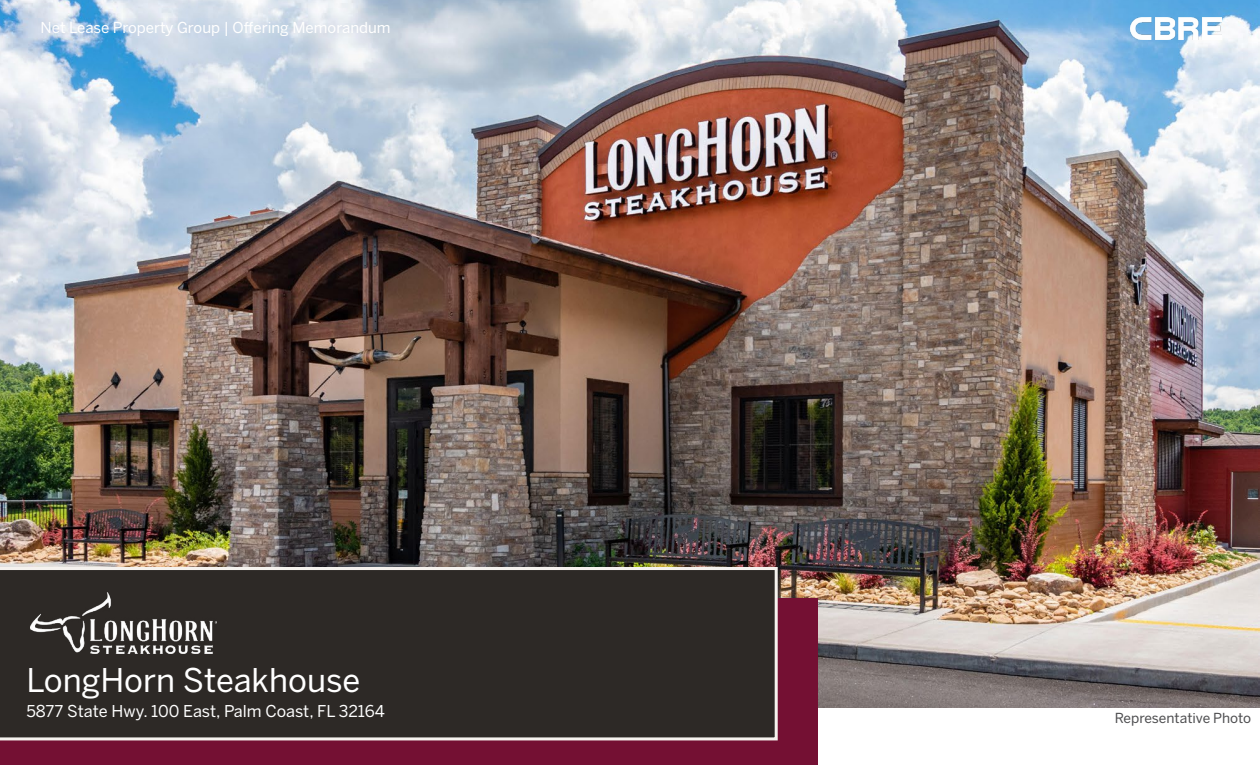
<style>
.page{position:relative;width:1260px;height:765px;background:#fff}
.page>*{position:absolute;margin:0;border:0;box-sizing:border-box;transform-origin:0 0}
.t1{font:32.38px "Benton Sans";color:#fff}
.t2{font:16.25px "Benton Sans";color:#fff}
.t3{font:15px "Benton Sans";color:#fff}
.t4{font:13.75px "Benton Sans";color:#4d4d4f}
</style>
<div class="page">
<img style="left:0;top:0;width:1260px;height:708px">
<img style="left:1130px;top:17px;width:92px;height:23px">
<div style="left:0;top:598px;width:818px;height:167px;background:#741033"></div>
<div style="left:0;top:567px;width:778px;height:173px;background:#2d2926"></div>
<img style="left:30px;top:592px;width:187px;height:61px">
<p class="t3" style="left:40px;top:19px;width:352px">Net Lease Property Group | Offering Memorandum</p>
<h1 class="t1" style="left:26px;top:661px;width:335px">LongHorn Steakhouse</h1>
<p class="t2" style="left:26px;top:702px;width:360px">5877 State Hwy. 100 East, Palm Coast, FL 32164</p>
<p class="t4" style="left:1115px;top:710px;width:138px">Representative Photo</p>
</div>
